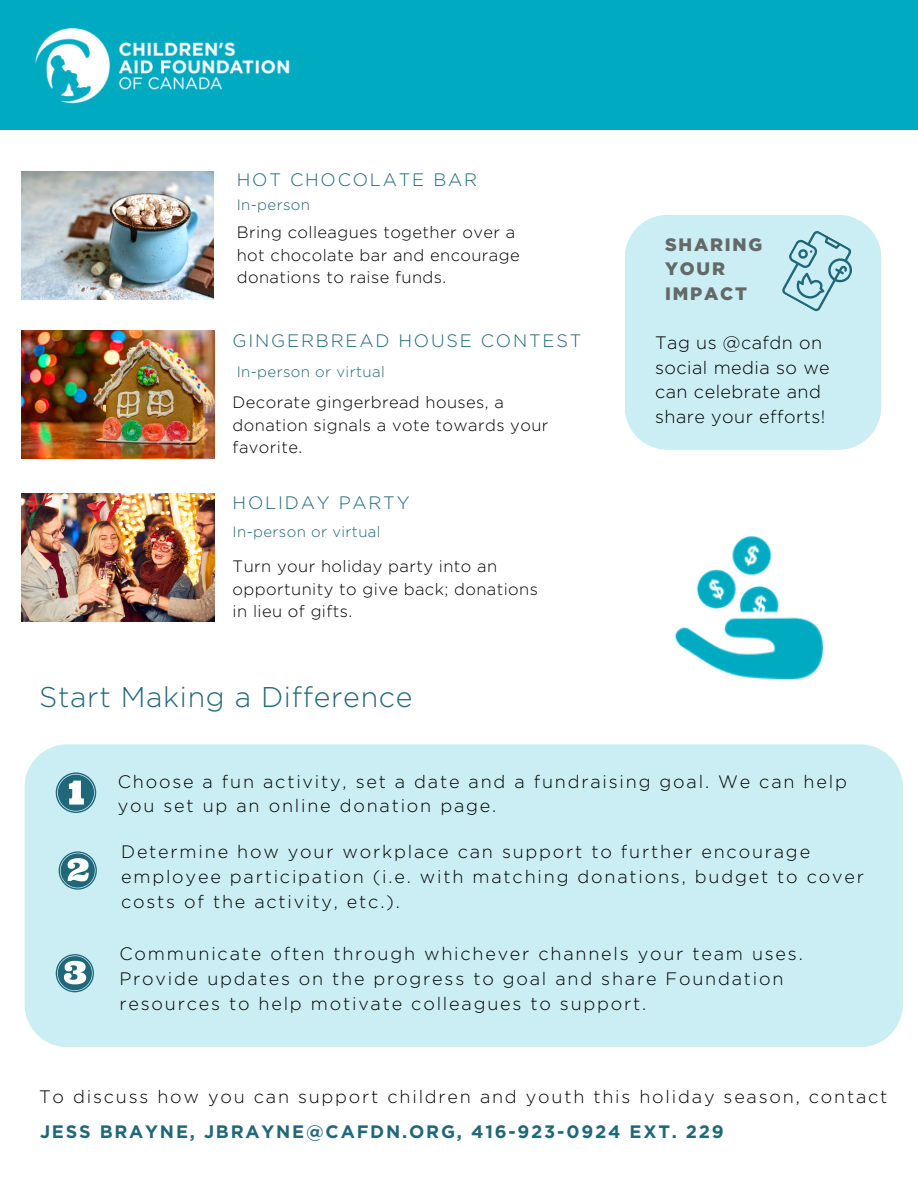
<style>
.page{position:relative;width:918px;height:1188px;background:#fff}
.page>*{position:absolute;margin:0;border:0;box-sizing:border-box;transform-origin:0 0}
.t1{font:300 28.5px "Gotham";letter-spacing:.025em;color:#206779}
.t2{font:300 18px/24.8px "Gotham";letter-spacing:.1em;color:#000}
.t3{font:300 18px/24.8px "Gotham";letter-spacing:.025em;color:#000}
.t4{font:300 18px "Gotham";letter-spacing:.1em;color:#206779}
.t5{font:700 18px "Gotham";letter-spacing:.1em;color:#206779}
.t6{font:900 18px/24.8px "Gotham";letter-spacing:.1em;color:#636968}
.t7{font:300 16.5px/22.5px "Gotham";letter-spacing:.025em;color:#000}
.t8{font:300 15px "Gotham";letter-spacing:.025em;color:#206779}
</style>
<div class="page">
<img style="left:22px;top:171px;width:192px;height:129px">
<img style="left:21px;top:330px;width:194px;height:128px">
<img style="left:21px;top:494px;width:194px;height:128px">
<div style="left:625px;top:215px;width:256px;height:235px;background:#caeef3"></div>
<svg style="left:771px;top:224px;width:91px;height:94px;background:#b4dce3"></svg>
<div style="left:25px;top:744px;width:878px;height:303px;background:#caeef3"></div>
<img style="left:674px;top:536px;width:150px;height:144px">
<svg style="left:56px;top:772px;width:40px;height:41px;background:#71a3af"></svg>
<svg style="left:59px;top:851px;width:38px;height:39px"></svg>
<svg style="left:56px;top:954px;width:38px;height:38px"></svg>
<div style="left:0;top:0;width:918px;height:130px;background:#00abc2"></div>
<img style="left:35px;top:28px;width:255px;height:76px">
<p class="t4" style="left:237px;top:172px;width:242px">HOT CHOCOLATE BAR</p>
<p class="t8" style="left:237px;top:198px;width:75px">In-person</p>
<p class="t7" style="left:237px;top:222px;width:285px">Bring colleagues together over a hot chocolate bar and encourage donations to raise funds.</p>
<p class="t4" style="left:233px;top:333px;width:350px">GINGERBREAD HOUSE CONTEST</p>
<p class="t8" style="left:237px;top:365px;width:150px">In-person or virtual</p>
<p class="t7" style="left:233px;top:392px;width:317px">Decorate gingerbread houses, a donation signals a vote towards your favorite.</p>
<p class="t4" style="left:233px;top:494px;width:179px">HOLIDAY PARTY</p>
<p class="t8" style="left:233px;top:525px;width:150px">In-person or virtual</p>
<p class="t7" style="left:233px;top:556px;width:307px">Turn your holiday party into an opportunity to give back; donations in lieu of gifts.</p>
<p class="t1" style="left:39px;top:685px;width:375px">Start Making a Difference</p>
<p class="t6" style="left:665px;top:233px;width:99px">SHARING<br>YOUR</p>
<p class="t6" style="left:665px;top:282px;width:83px">IMPACT</p>
<p class="t3" style="left:655px;top:331px;width:176px">Tag us @cafdn on social media so we can celebrate and share your efforts!</p>
<p class="t2" style="left:118px;top:770px;width:731px">Choose a fun activity, set a date and a fundraising goal. We can help you set up an online donation page.</p>
<p class="t2" style="left:121px;top:840px;width:744px">Determine how your workplace can support to further encourage employee participation (i.e. with matching donations, budget to cover costs of the activity, etc.).</p>
<p class="t2" style="left:119px;top:943px;width:685px">Communicate often through whichever channels your team uses.<br>Provide updates on the progress to goal and share Foundation resources to help motivate colleagues to support.</p>
<p class="t2" style="left:39px;top:1085px;width:850px">To discuss how you can support children and youth this holiday season, contact</p>
<p class="t5" style="left:40px;top:1124px;width:685px">JESS BRAYNE, JBRAYNE@CAFDN.ORG, 416-923-0924 EXT. 229</p>
</div>
